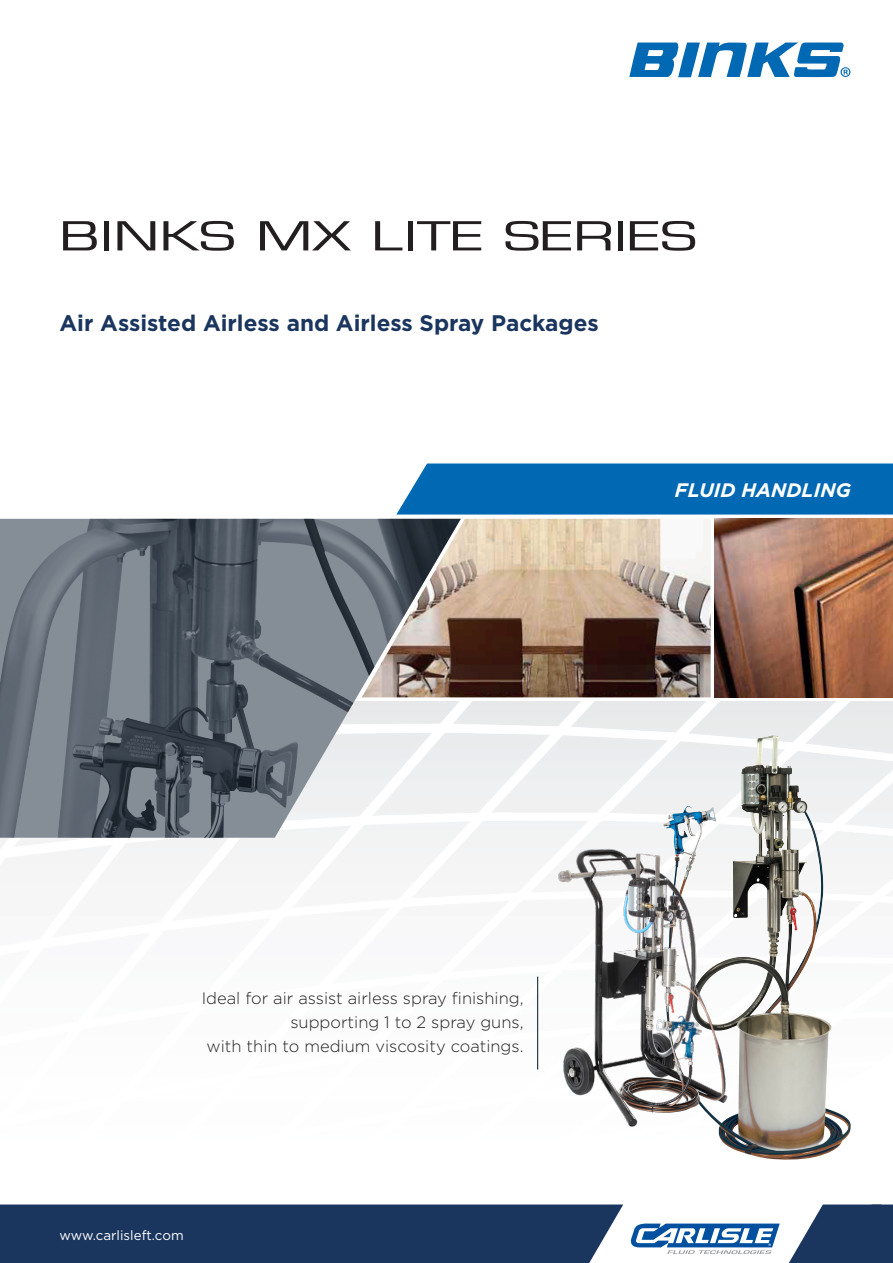
<style>
.page{position:relative;width:893px;height:1263px;background:#fff}
.page>*{position:absolute;margin:0;border:0;box-sizing:border-box;transform-origin:0 0}
.t1{font:39px "Eurostile";color:#231f20;scale:1.5 1}
.t2{font:700 22.5px "Gotham";color:#1a355e}
.t3{font:italic 700 19.5px "Gotham";color:#fff}
.t4{font:300 16.5px/24px "Gotham";color:#231f20;text-align:right}
.t5{font:13.35px "Gotham";color:#fff}
</style>
<div class="page">
<svg style="left:631px;top:1223px;width:149px;height:31px"></svg>
<div style="left:0;top:1204px;width:623px;height:59px;background:#1a355e"></div>
<svg style="left:789px;top:1204px;width:104px;height:59px"></svg>
<div style="left:28px;top:1224px;width:157px;height:22px;background:#1a355e"></div>
<img style="left:0;top:702px;width:893px;height:439px">
<svg style="left:629px;top:43px;width:221px;height:34px"></svg>
<div style="left:396px;top:463px;width:497px;height:51px;background:#0168b3"></div>
<svg style="left:0;top:519px;width:461px;height:319px;background:#7c838c"></svg>
<hr style="left:537px;top:977px;width:1px;height:92px;background:#001225">
<img style="left:715px;top:519px;width:178px;height:178px">
<img style="left:362px;top:519px;width:349px;height:178px">
<img style="left:663px;top:735px;width:109px;height:387px">
<img style="left:556px;top:843px;width:175px;height:289px">
<p class="t1" style="left:60px;top:213px;width:426px">BINKS MX LITE SERIES</p>
<p class="t2" style="left:60px;top:310px;width:541px">Air Assisted Airless and Airless Spray Packages</p>
<p class="t3" style="left:675px;top:479px;width:178px">FLUID HANDLING</p>
<p class="t4" style="left:202px;top:986px;width:323px">Ideal for air assist airless spray finishing, supporting 1 to 2 spray guns,<br>with thin to medium viscosity coatings.</p>
<p class="t5" style="left:60px;top:1229px;width:126px">www.carlisleft.com</p>
</div>
